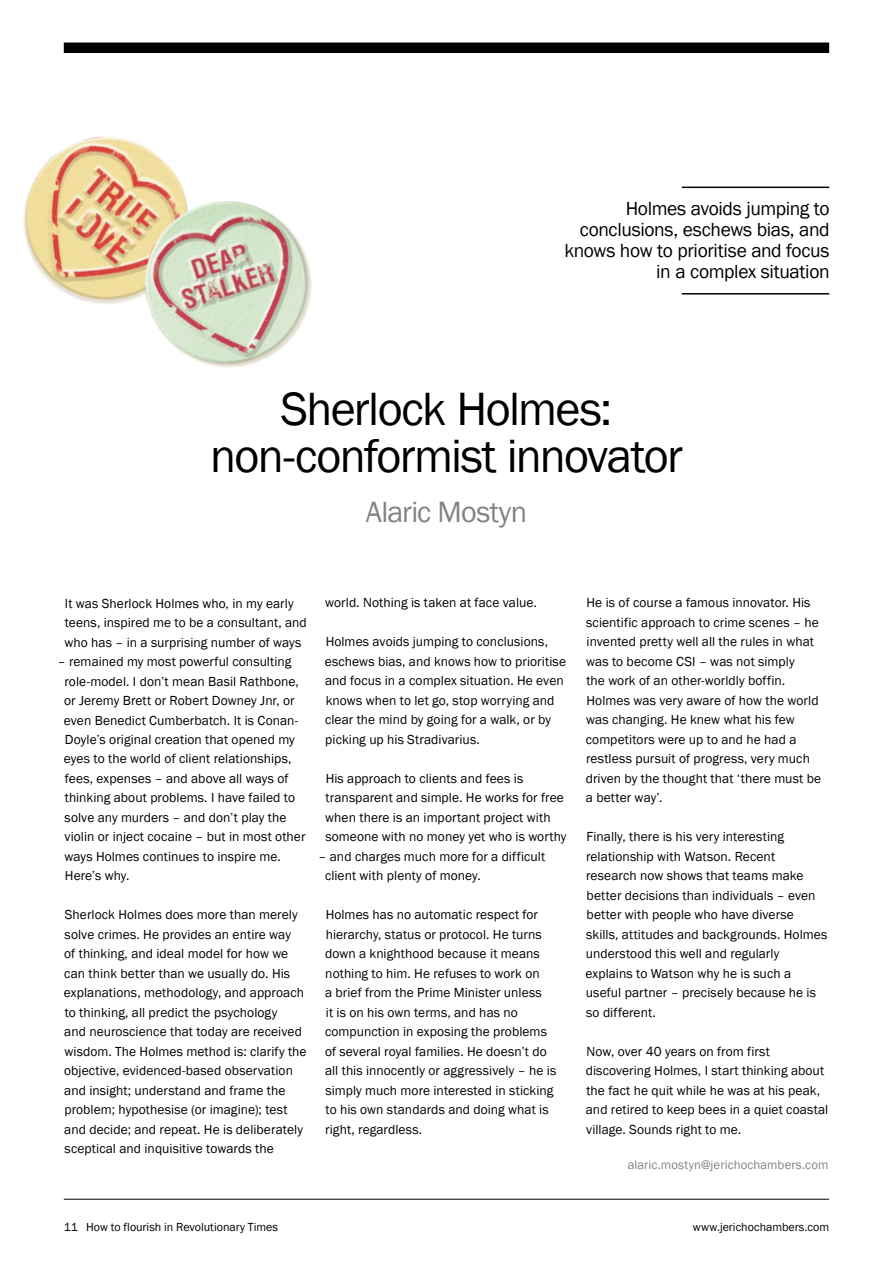
<style>
.page{position:relative;width:893px;height:1263px;background:#fff}
.page>*{position:absolute;margin:0;border:0;box-sizing:border-box;transform-origin:0 0}
.t1{font:48px/46.5px "Franklin Gothic";letter-spacing:-.035em;color:#000;text-align:center}
.t2{font:30.15px "Franklin Gothic";letter-spacing:-.025em;color:#808285}
.t3{font:19.5px/21px "Franklin Gothic";letter-spacing:-.02em;color:#000;text-align:right}
.t4{font:13.5px/19.5px "Franklin Gothic";letter-spacing:.005em;color:#000}
.t5{font:12.75px "Franklin Gothic";letter-spacing:.01em;color:#808285}
.t6{font:12px "Franklin Gothic";color:#000}
</style>
<div class="page">
<hr style="left:64px;top:1199px;width:765px;height:1px;background:#000">
<div style="left:64px;top:43px;width:765px;height:10px;background:#000"></div>
<hr style="left:682px;top:187px;width:147px;height:1px;background:#000">
<hr style="left:682px;top:293px;width:147px;height:2px;background:#000">
<img style="left:24px;top:136px;width:154px;height:168px">
<img style="left:124px;top:179px;width:188px;height:188px">
<h3 class="t3" style="left:564px;top:199px;width:267px">Holmes avoids jumping to conclusions, eschews bias, and knows how to prioritise and focus in a complex situation</h3>
<h1 class="t1" style="left:210px;top:387px;width:474px">Sherlock Holmes: non-conformist innovator</h1>
<h2 class="t2" style="left:366px;top:493px;width:163px">Alaric Mostyn</h2>
<p class="t4" style="left:64px;top:593px;width:244px">It was Sherlock Holmes who, in my early teens, inspired me to be a consultant, and who has – in a surprising number of ways</p>
<p class="t4" style="left:64px;top:652px;width:243px;text-indent:-6px">– remained my most powerful consulting role-model. I don’t mean Basil Rathbone, or Jeremy Brett or Robert Downey Jnr, or even Benedict Cumberbatch. It is Conan-Doyle’s original creation that opened my eyes to the world of client relationships, fees, expenses – and above all ways of thinking about problems. I have failed to solve any murders – and don’t play the violin or inject cocaine – but in most other ways Holmes continues to inspire me.<br>Here’s why.</p>
<p class="t4" style="left:64px;top:905px;width:244px">Sherlock Holmes does more than merely solve crimes. He provides an entire way<br>of thinking, and ideal model for how we can think better than we usually do. His explanations, methodology, and approach to thinking, all predict the psychology<br>and neuroscience that today are received wisdom. The Holmes method is: clarify the objective, evidenced-based observation and insight; understand and frame the problem; hypothesise (or imagine); test and decide; and repeat. He is deliberately sceptical and inquisitive towards the</p>
<p class="t4" style="left:325px;top:593px;width:213px">world. Nothing is taken at face value.</p>
<p class="t4" style="left:325px;top:632px;width:243px">Holmes avoids jumping to conclusions, eschews bias, and knows how to prioritise and focus in a complex situation. He even knows when to let go, stop worrying and clear the mind by going for a walk, or by picking up his Stradivarius.</p>
<p class="t4" style="left:325px;top:769px;width:243px">His approach to clients and fees is transparent and simple. He works for free when there is an important project with someone with no money yet who is worthy</p>
<p class="t4" style="left:325px;top:847px;width:222px;text-indent:-6px">– and charges much more for a difficult client with plenty of money.</p>
<p class="t4" style="left:325px;top:905px;width:233px">Holmes has no automatic respect for hierarchy, status or protocol. He turns down a knighthood because it means nothing to him. He refuses to work on<br>a brief from the Prime Minister unless<br>it is on his own terms, and has no compunction in exposing the problems of several royal families. He doesn’t do all this innocently or aggressively – he is simply much more interested in sticking to his own standards and doing what is right, regardless.</p>
<p class="t4" style="left:586px;top:593px;width:237px">He is of course a famous innovator. His scientific approach to crime scenes – he invented pretty well all the rules in what was to become CSI – was not simply<br>the work of an other-worldly boffin.<br>Holmes was very aware of how the world was changing. He knew what his few competitors were up to and he had a restless pursuit of progress, very much driven by the thought that ‘there must be a better way’.</p>
<p class="t4" style="left:586px;top:827px;width:243px">Finally, there is his very interesting relationship with Watson. Recent research now shows that teams make better decisions than individuals – even better with people who have diverse skills, attitudes and backgrounds. Holmes understood this well and regularly explains to Watson why he is such a useful partner – precisely because he is so different.</p>
<p class="t4" style="left:586px;top:1042px;width:244px">Now, over 40 years on from first discovering Holmes, I start thinking about the fact he quit while he was at his peak, and retired to keep bees in a quiet coastal village. Sounds right to me.</p>
<p class="t5" style="left:628px;top:1156px;width:202px">alaric.mostyn@jerichochambers.com</p>
<p class="t6" style="left:64px;top:1220px;width:216px">11 How to flourish in Revolutionary Times</p>
<p class="t6" style="left:693px;top:1220px;width:138px">www.jerichochambers.com</p>
</div>
